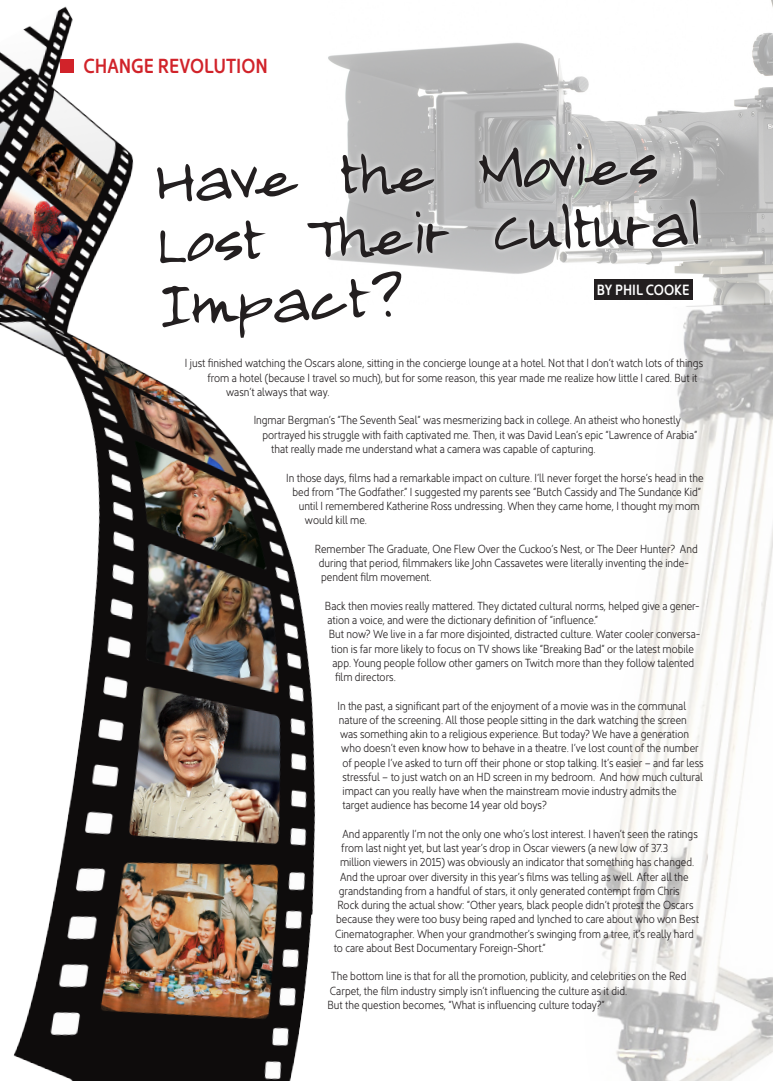
<style>
.page{position:relative;width:773px;height:1081px;background:#fff}
.page>*{position:absolute;margin:0;border:0;box-sizing:border-box;transform-origin:0 0}
.t1{font:51.75px/62.1px "Almagro";color:#231f20}
.t2{font:20.62px "Kyrial Sans Pro Semi Bold Cond";color:#d1232a}
.t3{font:15px "Kyrial Sans Pro Semi Bold Cond";color:#fff}
.t4{font:11.88px/14.2px "Kyrial Sans Pro Light Cond";color:#231f20}
</style>
<div class="page">
<img style="left:597px;top:305px;width:175px;height:776px">
<img style="left:494px;top:0;width:278px;height:305px">
<svg style="left:494px;top:133px;width:213px;height:213px"></svg>
<img style="left:0;top:6px;width:494px;height:1075px">
<div style="left:60px;top:59px;width:14px;height:14px;background:#d1232a"></div>
<div style="left:593px;top:279px;width:99px;height:21px;background:#231f20"></div>
<p class="t2" style="left:83px;top:51px;width:186px">CHANGE REVOLUTION</p>
<p class="t1" style="left:152px;top:154px;width:505px;rotate:-2deg">Have the Movies</p>
<p class="t1" style="left:154px;top:216px;width:546px;rotate:-2deg">Lost Their Cultural<br>Impact?</p>
<p class="t3" style="left:597px;top:279px;width:94px">BY PHIL COOKE</p>
<p class="t4" style="left:185px;top:355px;width:519px">I just finished watching the Oscars alone, sitting in the concierge lounge at a hotel. Not that I don’t watch lots of things</p>
<p class="t4" style="left:207px;top:369px;width:491px">from a hotel (because I travel so much), but for some reason, this year made me realize how little I cared. But it</p>
<p class="t4" style="left:226px;top:384px;width:105px">wasn’t always that way.</p>
<p class="t4" style="left:254px;top:412px;width:428px">Ingmar Bergman’s “The Seventh Seal” was mesmerizing back in college. An atheist who honestly</p>
<p class="t4" style="left:262px;top:426px;width:436px">portrayed his struggle with faith captivated me. Then, it was David Lean’s epic “Lawrence of Arabia”</p>
<p class="t4" style="left:271px;top:441px;width:326px">that really made me understand what a camera was capable of capturing.</p>
<p class="t4" style="left:286px;top:469px;width:419px">In those days, films had a remarkable impact on culture. I’ll never forget the horse’s head in the</p>
<p class="t4" style="left:292px;top:483px;width:410px">bed from “The Godfather.” I suggested my parents see “Butch Cassidy and The Sundance Kid”</p>
<p class="t4" style="left:299px;top:498px;width:402px">until I remembered Katherine Ross undressing. When they came home, I thought my mom</p>
<p class="t4" style="left:305px;top:512px;width:63px">would kill me.</p>
<p class="t4" style="left:319px;top:540px;width:380px;text-indent:-4px">Remember The Graduate, One Flew Over the Cuckoo’s Nest, or The Deer Hunter? And during that period, filmmakers like John Cassavetes were literally inventing the inde&shy;pendent film movement.</p>
<p class="t4" style="left:325px;top:597px;width:376px">Back then movies really mattered. They dictated cultural norms, helped give a gener&shy;ation a voice, and were the dictionary definition of “influence.”</p>
<p class="t4" style="left:329px;top:626px;width:373px">But now? We live in a far more disjointed, distracted culture. Water cooler conversa-</p>
<p class="t4" style="left:331px;top:640px;width:364px">tion is far more likely to focus on TV shows like “Breaking Bad” or the latest mobile</p>
<p class="t4" style="left:332px;top:654px;width:363px">app. Young people follow other gamers on Twitch more than they follow talented</p>
<p class="t4" style="left:335px;top:669px;width:62px">film directors.</p>
<p class="t4" style="left:337px;top:697px;width:350px">In the past, a significant part of the enjoyment of a movie was in the communal</p>
<p class="t4" style="left:339px;top:711px;width:349px">nature of the screening. All those people sitting in the dark watching the screen</p>
<p class="t4" style="left:340px;top:726px;width:350px">was something akin to a religious experience. But today? We have a generation</p>
<p class="t4" style="left:341px;top:740px;width:359px">who doesn’t even know how to behave in a theatre. I’ve lost count of the number</p>
<p class="t4" style="left:342px;top:754px;width:363px">of people I’ve asked to turn off their phone or stop talking. It’s easier – and far less</p>
<p class="t4" style="left:342px;top:768px;width:362px">stressful – to just watch on an HD screen in my bedroom. And how much cultural</p>
<p class="t4" style="left:342px;top:783px;width:335px">impact can you really have when the mainstream movie industry admits the</p>
<p class="t4" style="left:342px;top:797px;width:206px">target audience has become 14 year old boys?</p>
<p class="t4" style="left:342px;top:825px;width:357px">And apparently I’m not the only one who’s lost interest. I haven’t seen the ratings</p>
<p class="t4" style="left:341px;top:840px;width:328px">from last night yet, but last year’s drop in Oscar viewers (a new low of 37.3</p>
<p class="t4" style="left:340px;top:854px;width:355px">million viewers in 2015) was obviously an indicator that something has changed.</p>
<p class="t4" style="left:340px;top:868px;width:350px">And the uproar over diversity in this year’s films was telling as well. After all the</p>
<p class="t4" style="left:339px;top:882px;width:342px">grandstanding from a handful of stars, it only generated contempt from Chris</p>
<p class="t4" style="left:337px;top:897px;width:357px">Rock during the actual show: “Other years, black people didn’t protest the Oscars</p>
<p class="t4" style="left:336px;top:911px;width:364px">because they were too busy being raped and lynched to care about who won Best</p>
<p class="t4" style="left:335px;top:925px;width:360px">Cinematographer. When your grandmother’s swinging from a tree, it’s really hard</p>
<p class="t4" style="left:334px;top:939px;width:213px">to care about Best Documentary Foreign-Short.”</p>
<p class="t4" style="left:330px;top:968px;width:358px">The bottom line is that for all the promotion, publicity, and celebrities on the Red<br>Carpet, the film industry simply isn’t influencing the culture as it did.</p>
<p class="t4" style="left:327px;top:996px;width:279px">But the question becomes, “What is influencing culture today?”</p>
</div>
